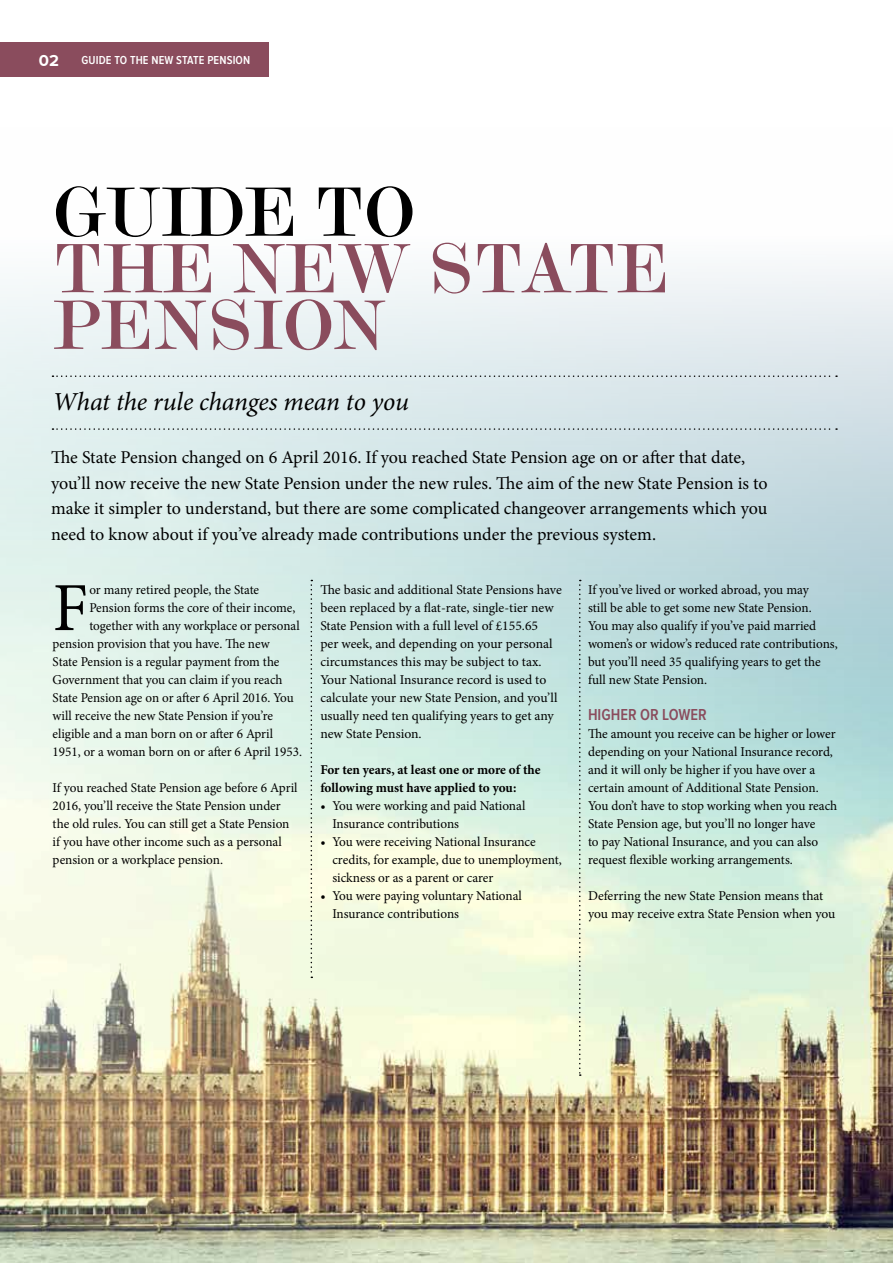
<style>
.page{position:relative;width:893px;height:1263px;background:#fff}
.page>*{position:absolute;margin:0;border:0;box-sizing:border-box;transform-origin:0 0}
.t1{font:72.15px/56.6px "Modern 20 BT Roman B";letter-spacing:-.02em;color:#8a4c5d}
.t2{font:72.15px "Modern 20 BT Roman B";letter-spacing:-.02em;color:#000}
.t3{font:68.85px "Minion Pro";color:#000}
.t4{font:italic 25.95px "Minion Pro";letter-spacing:-.01em;color:#000}
.t5{font:18px/25.5px "Minion Pro";letter-spacing:-.005em;color:#000}
.t6{font:600 16.5px "Proxima Nova Cond";color:#8a4c5d}
.t7{font:700 16.5px "Proxima Nova";color:#fff}
.t8{font:13.5px/18px "Minion Pro";letter-spacing:-.005em;color:#000}
.t9{font:700 13.5px/18px "Minion Pro";letter-spacing:-.005em;color:#000}
.t10{font:600 12px "Proxima Nova Cond";letter-spacing:.01em;color:#fff}
</style>
<div class="page">
<img style="left:0;top:269px;width:893px;height:994px">
<div style="left:0;top:42px;width:269px;height:34px;background:#8a4c5d"></div>
<svg style="left:52px;top:428px;width:785px;height:2px;background:#b0bdbf"></svg>
<svg style="left:52px;top:375px;width:785px;height:2px;background:#b6c0c2"></svg>
<svg style="left:311px;top:580px;width:1px;height:398px"></svg>
<svg style="left:579px;top:580px;width:2px;height:496px"></svg>
<p class="t7" style="left:39px;top:51px;width:22px">02</p>
<p class="t10" style="left:82px;top:55px;width:170px">GUIDE TO THE NEW STATE PENSION</p>
<h1 class="t2" style="left:53px;top:167px;width:364px">GUIDE TO</h1>
<h1 class="t1" style="left:53px;top:238px;width:620px">THE NEW STATE<br>PENSION</h1>
<h3 class="t4" style="left:53px;top:384px;width:358px">What the rule changes mean to you</h3>
<p class="t5" style="left:51px;top:445px;width:718px">The State Pension changed on 6 April 2016. If you reached State Pension age on or after that date, you’ll now receive the new State Pension under the new rules. The aim of the new State Pension is to make it simpler to understand, but there are some complicated changeover arrangements which you need to know about if you’ve already made contributions under the previous system.</p>
<h2 class="t3" style="left:53px;top:562px;width:37px">F</h2>
<p class="t8" style="left:89px;top:581px;width:171px">or many retired people, the State</p>
<p class="t8" style="left:89px;top:599px;width:208px">Pension forms the core of their income,</p>
<p class="t8" style="left:89px;top:617px;width:212px">together with any workplace or personal</p>
<p class="t8" style="left:53px;top:635px;width:218px">pension provision that you have. The new</p>
<p class="t8" style="left:53px;top:653px;width:228px">State Pension is a regular payment from the</p>
<p class="t8" style="left:53px;top:671px;width:231px">Government that you can claim if you reach</p>
<p class="t8" style="left:53px;top:689px;width:242px">State Pension age on or after 6 April 2016. You</p>
<p class="t8" style="left:53px;top:707px;width:222px">will receive the new State Pension if you’re</p>
<p class="t8" style="left:53px;top:725px;width:222px">eligible and a man born on or after 6 April</p>
<p class="t8" style="left:53px;top:743px;width:251px">1951, or a woman born on or after 6 April 1953.</p>
<p class="t8" style="left:53px;top:779px;width:246px">If you reached State Pension age before 6 April 2016, you’ll receive the State Pension under the old rules. You can still get a State Pension if you have other income such as a personal pension or a workplace pension.</p>
<p class="t8" style="left:320px;top:581px;width:243px">The basic and additional State Pensions have been replaced by a flat-rate, single-tier new State Pension with a full level of £155.65<br>per week, and depending on your personal circumstances this may be subject to tax.<br>Your National Insurance record is used to calculate your new State Pension, and you’ll usually need ten qualifying years to get any new State Pension.</p>
<p class="t9" style="left:320px;top:761px;width:222px">For ten years, at least one or more of the following must have applied to you:</p>
<p class="t8" style="left:332px;top:797px;width:195px;text-indent:-12px">• You were working and paid National<br>Insurance contributions</p>
<p class="t8" style="left:332px;top:833px;width:231px;text-indent:-12px">• You were receiving National Insurance credits, for example, due to unemployment, sickness or as a parent or carer</p>
<p class="t8" style="left:332px;top:887px;width:191px;text-indent:-12px">• You were paying voluntary National<br>Insurance contributions</p>
<p class="t8" style="left:588px;top:581px;width:251px">If you’ve lived or worked abroad, you may<br>still be able to get some new State Pension.<br>You may also qualify if you’ve paid married women’s or widow’s reduced rate contributions, but you’ll need 35 qualifying years to get the full new State Pension.</p>
<p class="t6" style="left:588px;top:707px;width:120px">HIGHER OR LOWER</p>
<p class="t8" style="left:588px;top:725px;width:251px">The amount you receive can be higher or lower depending on your National Insurance record, and it will only be higher if you have over a certain amount of Additional State Pension.<br>You don’t have to stop working when you reach State Pension age, but you’ll no longer have<br>to pay National Insurance, and you can also request flexible working arrangements.</p>
<p class="t8" style="left:588px;top:887px;width:249px">Deferring the new State Pension means that you may receive extra State Pension when you</p>
</div>
